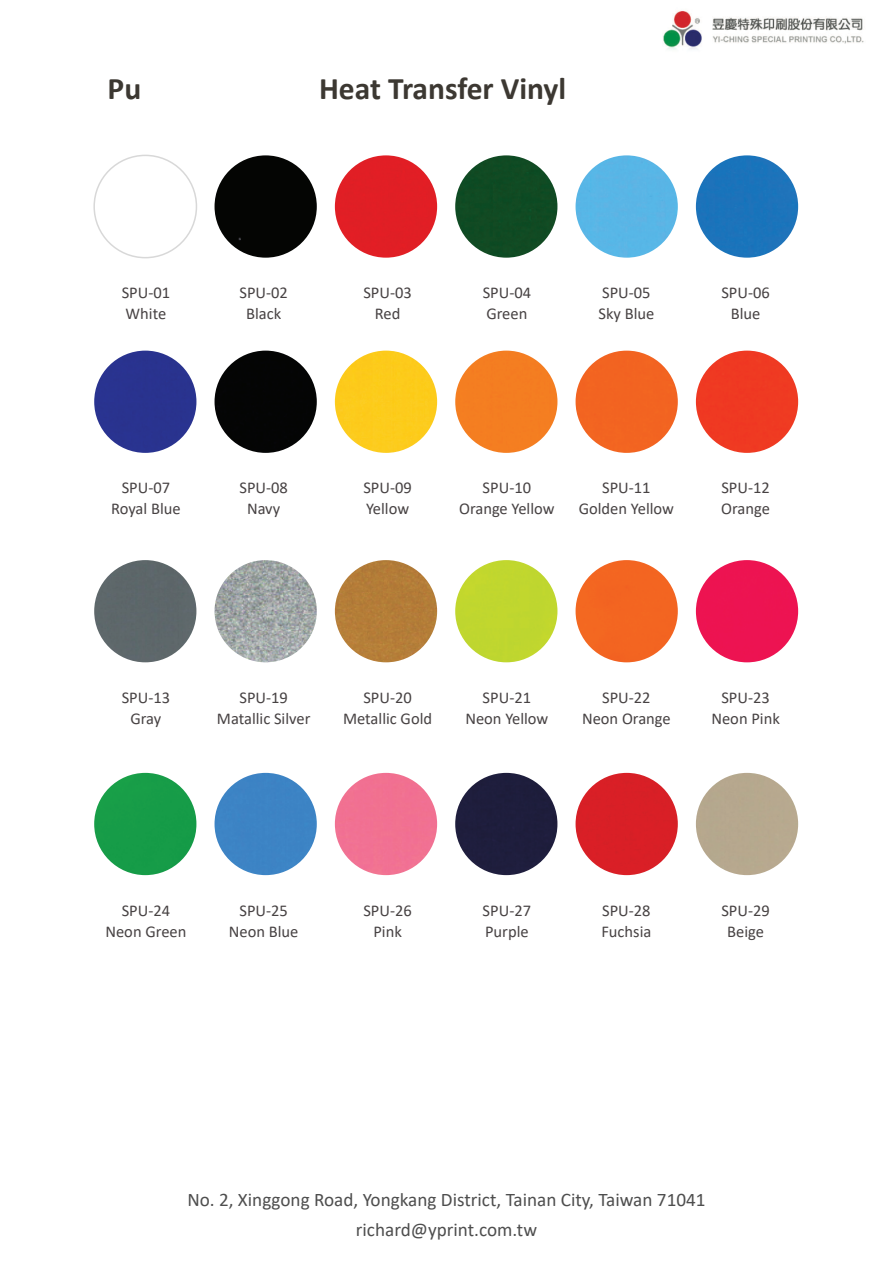
<style>
.page{position:relative;width:893px;height:1263px;background:#fff}
.page>*{position:absolute;margin:0;border:0;box-sizing:border-box;transform-origin:0 0}
.t1{font:700 31.5px "Calibri";color:#3c3832}
.t2{font:19.2px/30px "Calibri";color:#4e4e4e;text-align:center}
.t3{font:16.5px/21px "Calibri";color:#474243;text-align:center}
</style>
<div class="page">
<img style="left:663px;top:10px;width:201px;height:40px">
<img style="left:94px;top:155px;width:102px;height:103px;border-radius:51px">
<div style="left:93px;top:155px;width:104px;height:103px;border:2px solid #d8d8d8;border-radius:50%"></div>
<div style="left:215px;top:155px;width:102px;height:103px;background:#040503;border-radius:51px"></div>
<div style="left:335px;top:155px;width:102px;height:103px;background:#e11e25;border-radius:51px"></div>
<div style="left:455px;top:155px;width:102px;height:103px;background:#104a23;border-radius:51px"></div>
<div style="left:576px;top:155px;width:102px;height:103px;background:#58b6e6;border-radius:51px"></div>
<div style="left:696px;top:155px;width:102px;height:103px;background:#1c73bb;border-radius:51px"></div>
<div style="left:94px;top:351px;width:102px;height:102px;background:#29338f;border-radius:51px"></div>
<div style="left:215px;top:351px;width:102px;height:102px;background:#040505;border-radius:51px"></div>
<div style="left:335px;top:351px;width:102px;height:102px;background:#fccb1b;border-radius:51px"></div>
<div style="left:455px;top:351px;width:102px;height:102px;background:#f47e21;border-radius:51px"></div>
<div style="left:576px;top:351px;width:102px;height:102px;background:#f26421;border-radius:51px"></div>
<div style="left:696px;top:351px;width:102px;height:102px;background:#ef3922;border-radius:51px"></div>
<div style="left:94px;top:560px;width:102px;height:102px;background:#5d676a;border-radius:51px"></div>
<img style="left:215px;top:560px;width:102px;height:102px;border-radius:51px">
<div style="left:335px;top:560px;width:102px;height:102px;background:#b47d38;border-radius:51px"></div>
<div style="left:455px;top:560px;width:102px;height:102px;background:#c0d62f;border-radius:51px"></div>
<div style="left:576px;top:560px;width:102px;height:102px;background:#f36521;border-radius:51px"></div>
<div style="left:696px;top:560px;width:102px;height:102px;background:#ed1351;border-radius:51px"></div>
<div style="left:94px;top:773px;width:102px;height:102px;background:#169c48;border-radius:51px"></div>
<div style="left:215px;top:773px;width:102px;height:102px;background:#3d83c4;border-radius:51px"></div>
<div style="left:335px;top:773px;width:102px;height:102px;background:#f17192;border-radius:51px"></div>
<div style="left:455px;top:773px;width:102px;height:102px;background:#1e1d3d;border-radius:51px"></div>
<div style="left:576px;top:773px;width:102px;height:102px;background:#d91f26;border-radius:51px"></div>
<div style="left:696px;top:773px;width:102px;height:102px;background:#b6a88e;border-radius:51px"></div>
<h1 class="t1" style="left:108px;top:75px;width:35px">Pu</h1>
<h1 class="t1" style="left:319px;top:75px;width:249px">Heat Transfer Vinyl</h1>
<p class="t3" style="left:122px;top:283px;width:50px;text-align:left">SPU-01<br>White</p>
<p class="t3" style="left:239px;top:283px;width:50px">SPU-02<br>Black</p>
<p class="t3" style="left:363px;top:283px;width:50px">SPU-03<br>Red</p>
<p class="t3" style="left:483px;top:283px;width:50px;text-align:left">SPU-04<br>Green</p>
<p class="t3" style="left:598px;top:283px;width:57px;text-align:left">SPU-05<br>Sky Blue</p>
<p class="t3" style="left:721px;top:283px;width:50px">SPU-06<br>Blue</p>
<p class="t3" style="left:111px;top:479px;width:71px">SPU-07<br>Royal Blue</p>
<p class="t3" style="left:239px;top:479px;width:50px">SPU-08<br>Navy</p>
<p class="t3" style="left:363px;top:479px;width:50px;text-align:left">SPU-09<br>Yellow</p>
<p class="t3" style="left:459px;top:479px;width:97px">SPU-10<br>Orange Yellow</p>
<p class="t3" style="left:579px;top:479px;width:97px">SPU-11<br>Golden Yellow</p>
<p class="t3" style="left:721px;top:479px;width:50px;text-align:left">SPU-12<br>Orange</p>
<p class="t3" style="left:122px;top:688px;width:50px">SPU-13<br>Gray</p>
<p class="t3" style="left:217px;top:688px;width:95px">SPU-19<br>Matallic Silver</p>
<p class="t3" style="left:343px;top:688px;width:91px">SPU-20<br>Metallic Gold</p>
<p class="t3" style="left:465px;top:688px;width:85px">SPU-21<br>Neon Yellow</p>
<p class="t3" style="left:582px;top:688px;width:90px">SPU-22<br>Neon Orange</p>
<p class="t3" style="left:711px;top:688px;width:70px">SPU-23<br>Neon Pink</p>
<p class="t3" style="left:105px;top:901px;width:83px">SPU-24<br>Neon Green</p>
<p class="t3" style="left:229px;top:901px;width:71px">SPU-25<br>Neon Blue</p>
<p class="t3" style="left:363px;top:901px;width:50px">SPU-26<br>Pink</p>
<p class="t3" style="left:483px;top:901px;width:50px;text-align:left">SPU-27<br>Purple</p>
<p class="t3" style="left:601px;top:901px;width:52px;text-align:left">SPU-28<br>Fuchsia</p>
<p class="t3" style="left:721px;top:901px;width:50px">SPU-29<br>Beige</p>
<p class="t2" style="left:187px;top:1186px;width:520px">No. 2, Xinggong Road, Yongkang District, Tainan City, Taiwan 71041 richard@yprint.com.tw</p>
</div>
